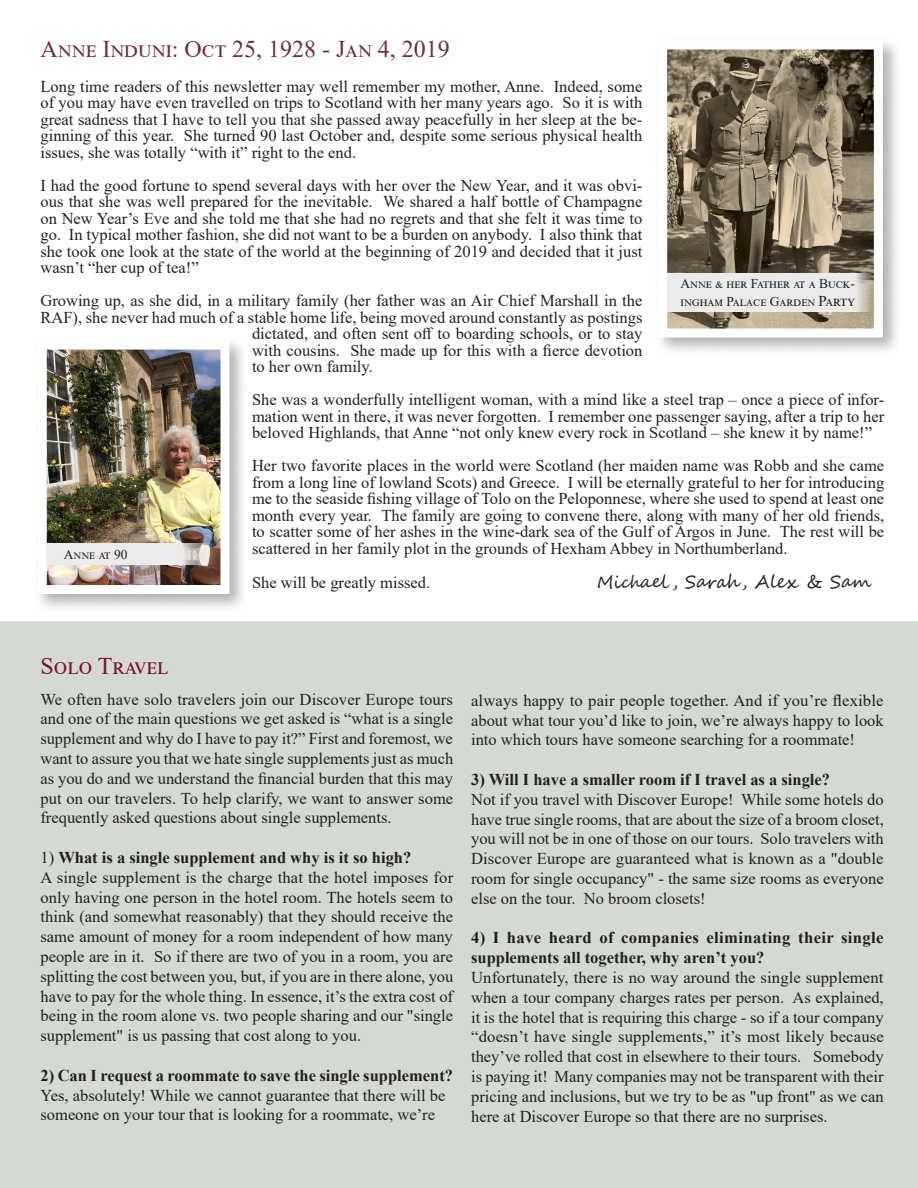
<style>
.page{position:relative;width:918px;height:1188px;background:#fff}
.page>*{position:absolute;margin:0;border:0;box-sizing:border-box;transform-origin:0 0}
.t1{font:24px "Times New Roman";color:#712d3e}
.t2{font:24px "Times New Roman";color:#7b1230}
.t3{font:18px "Segoe Script";color:#231f20}
.t4{font:16.5px/19.8px "Times New Roman";color:#231f20;text-align:justify}
.t5{font:700 16.5px "Times New Roman";color:#231f20}
.t6{font:700 16.5px/19.8px "Times New Roman";letter-spacing:.02em;color:#231f20}
.t7{font:13.5px/18px "Times New Roman";color:#231f20}
.s1{font-size:16.5px}
.s2{font-size:15px}
.s3{font-weight:400}
</style>
<div class="page">
<div style="left:0;top:621px;width:918px;height:567px;background:#d3dad1"></div>
<div style="left:654px;top:36px;width:248px;height:321px;background:#231f20;opacity:.35"></div>
<img style="left:668px;top:50px;width:205px;height:278px">
<div style="left:658px;top:40px;width:225px;height:298px;border:9px solid #fff"></div>
<div style="left:667px;top:273px;width:207px;height:39px;background:#ecebe9"></div>
<div style="left:33px;top:336px;width:216px;height:277px;background:#231f20;opacity:.35"></div>
<img style="left:48px;top:351px;width:172px;height:233px">
<div style="left:38px;top:341px;width:192px;height:253px;border:9px solid #fff"></div>
<svg style="left:46px;top:544px;width:172px;height:21px;background:#e2dedb"></svg>
<p class="t1" style="left:40px;top:32px;width:411px">Anne Induni: Oct 25, 1928 - Jan 4, 2019</p>
<p class="t4" style="left:40px;top:77px;width:603px;line-height:16.5px">Long time readers of this newsletter may well remember my mother, Anne. Indeed, some of you may have even travelled on trips to Scotland with her many years ago. So it is with great sadness that I have to tell you that she passed away peacefully in her sleep at the be&shy;ginning of this year. She turned 90 last October and, despite some serious physical health issues, she was totally “with it” right to the end.</p>
<p class="t4" style="left:40px;top:176px;width:603px;line-height:16.5px">I had the good fortune to spend several days with her over the New Year, and it was obvi&shy;ous that she was well prepared for the inevitable. We shared a half bottle of Champagne on New Year’s Eve and she told me that she had no regrets and that she felt it was time to go. In typical mother fashion, she did not want to be a burden on anybody. I also think that she took one look at the state of the world at the beginning of 2019 and decided that it just wasn’t “her cup of tea!”</p>
<p class="t4" style="left:40px;top:290px;width:603px">Growing up, as she did, in a military family (her father was an Air Chief Marshall in the</p>
<p class="t4" style="left:40px;top:307px;width:603px">RAF), she never had much of a stable home life, being moved around constantly as postings</p>
<p class="t4" style="left:252px;top:323px;width:392px">dictated, and often sent off to boarding schools, or to stay</p>
<p class="t4" style="left:252px;top:340px;width:392px">with cousins. She made up for this with a fierce devotion</p>
<p class="t4" style="left:252px;top:356px;width:122px">to her own family.</p>
<p class="t4" style="left:252px;top:391px;width:634px;line-height:16.5px">She was a wonderfully intelligent woman, with a mind like a steel trap – once a piece of infor&shy;mation went in there, it was never forgotten. I remember one passenger saying, after a trip to her beloved Highlands, that Anne “not only knew every rock in Scotland – she knew it by name!”</p>
<p class="t4" style="left:252px;top:457px;width:634px;line-height:16.5px">Her two favorite places in the world were Scotland (her maiden name was Robb and she came from a long line of lowland Scots) and Greece. I will be eternally grateful to her for introducing me to the seaside fishing village of Tolo on the Peloponnese, where she used to spend at least one month every year. The family are going to convene there, along with many of her old friends, to scatter some of her ashes in the wine-dark sea of the Gulf of Argos in June. The rest will be scattered in her family plot in the grounds of Hexham Abbey in Northumberland.</p>
<p class="t4" style="left:252px;top:572px;width:180px">She will be greatly missed.</p>
<p class="t3" style="left:597px;top:567px;width:277px"><span class="s1">Mich</span>ael , Sarah , Alex &amp; Sam</p>
<p class="t7" style="left:681px;top:274px;width:176px">Anne &amp; her Father at a Buck&shy;ingham Palace Garden <span class="s2">Party</span></p>
<p class="t7" style="left:64px;top:545px;width:65px">Anne at 90</p>
<p class="t2" style="left:40px;top:649px;width:130px">Solo Travel</p>
<p class="t4" style="left:40px;top:689px;width:414px">We often have solo travelers join our Discover Europe tours and one of the main questions we get asked is “what is a single supplement and why do I have to pay it?” First and foremost, we want to assure you that we hate single supplements just as much as you do and we understand the financial burden that this may put on our travelers. To help clarify, we want to answer some frequently asked questions about single supplements.</p>
<p class="t5" style="left:40px;top:846px;width:372px"><span class="s3">1)</span> What is a single supplement and why is it so high?</p>
<p class="t4" style="left:40px;top:867px;width:414px">A single supplement is the charge that the hotel imposes for only having one person in the hotel room. The hotels seem to think (and somewhat reasonably) that they should receive the same amount of money for a room independent of how many people are in it. So if there are two of you in a room, you are splitting the cost between you, but, if you are in there alone, you have to pay for the whole thing. In essence, it’s the extra cost of being in the room alone vs. two people sharing and our "single supplement" is us passing that cost along to you.</p>
<p class="t5" style="left:40px;top:1063px;width:414px">2) Can I request a roommate to save the single supplement?</p>
<p class="t4" style="left:40px;top:1085px;width:406px">Yes, absolutely! While we cannot guarantee that there will be</p>
<p class="t4" style="left:40px;top:1105px;width:396px">someone on your tour that is looking for a roommate, we’re</p>
<p class="t4" style="left:471px;top:690px;width:414px">always happy to pair people together. And if you’re flexible about what tour you’d like to join, we’re always happy to look into which tours have someone searching for a roommate!</p>
<p class="t5" style="left:471px;top:768px;width:361px">3) Will I have a smaller room if I travel as a single?</p>
<p class="t4" style="left:471px;top:789px;width:414px">Not if you travel with Discover Europe! While some hotels do have true single rooms, that are about the size of a broom closet, you will not be in one of those on our tours. Solo travelers with Discover Europe are guaranteed what is known as a "double room for single occupancy" - the same size rooms as everyone else on the tour. No broom closets!</p>
<p class="t6" style="left:471px;top:927px;width:414px">4) I have heard of companies eliminating their single supplements all together, why aren’t you?</p>
<p class="t4" style="left:471px;top:967px;width:414px">Unfortunately, there is no way around the single supplement when a tour company charges rates per person. As explained, it is the hotel that is requiring this charge - so if a tour company “doesn’t have single supplements,” it’s most likely because they’ve rolled that cost in elsewhere to their tours. Somebody is paying it! Many companies may not be transparent with their pricing and inclusions, but we try to be as "up front" as we can here at Discover Europe so that there are no surprises.</p>
</div>
